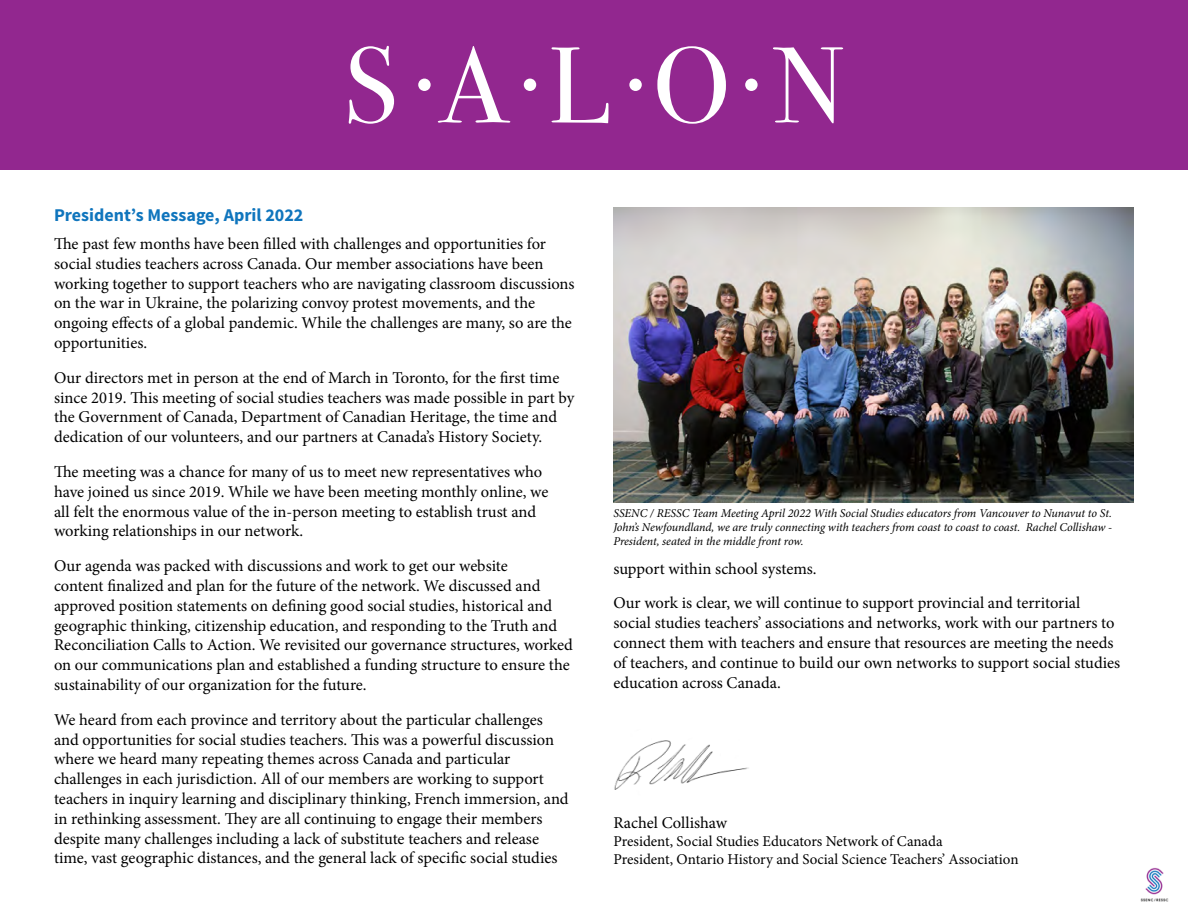
<style>
.page{position:relative;width:1188px;height:918px;background:#fff}
.page>*{position:absolute;margin:0;border:0;box-sizing:border-box;transform-origin:0 0}
.t1{font:700 18px "Source Sans Pro";color:#0f75bd}
.t2{font:16.5px/19.8px "Minion Pro";color:#000}
.t3{font:15px/18px "Minion Pro";color:#000}
.t4{font:italic 12px/14.4px "Minion Pro";letter-spacing:-.01em;color:#000;text-align:justify}
</style>
<div class="page">
<div style="left:0;top:0;width:1188px;height:170px;background:#92278f"></div>
<img style="left:613px;top:207px;width:521px;height:295px">
<svg style="left:349px;top:46px;width:494px;height:78px"></svg>
<div style="left:418px;top:79px;width:13px;height:12px;background:#fff;border-radius:50%"></div>
<div style="left:524px;top:79px;width:12px;height:12px;background:#fff;border-radius:50%"></div>
<div style="left:629px;top:79px;width:13px;height:12px;background:#fff;border-radius:50%"></div>
<div style="left:745px;top:79px;width:13px;height:12px;background:#fff;border-radius:50%"></div>
<img style="left:614px;top:740px;width:135px;height:50px">
<img style="left:1140px;top:867px;width:29px;height:35px">
<p class="t1" style="left:54px;top:203px;width:251px">President’s Message, April 2022</p>
<p class="t2" style="left:54px;top:234px;width:522px">The past few months have been filled with challenges and opportunities for social studies teachers across Canada. Our member associations have been working together to support teachers who are navigating classroom discussions on the war in Ukraine, the polarizing convoy protest movements, and the ongoing effects of a global pandemic. While the challenges are many, so are the opportunities.</p>
<p class="t2" style="left:54px;top:368px;width:522px">Our directors met in person at the end of March in Toronto, for the first time since 2019. This meeting of social studies teachers was made possible in part by the Government of Canada, Department of Canadian Heritage, the time and dedication of our volunteers, and our partners at Canada’s History Society.</p>
<p class="t2" style="left:54px;top:462px;width:496px">The meeting was a chance for many of us to meet new representatives who have joined us since 2019. While we have been meeting monthly online, we all felt the enormous value of the in-person meeting to establish trust and working relationships in our network.</p>
<p class="t2" style="left:54px;top:556px;width:520px">Our agenda was packed with discussions and work to get our website<br>content finalized and plan for the future of the network. We discussed and approved position statements on defining good social studies, historical and geographic thinking, citizenship education, and responding to the Truth and Reconciliation Calls to Action. We revisited our governance structures, worked on our communications plan and established a funding structure to ensure the sustainability of our organization for the future.</p>
<p class="t2" style="left:54px;top:710px;width:516px">We heard from each province and territory about the particular challenges and opportunities for social studies teachers. This was a powerful discussion where we heard many repeating themes across Canada and particular challenges in each jurisdiction. All of our members are working to support teachers in inquiry learning and disciplinary thinking, French immersion, and in rethinking assessment. They are all continuing to engage their members despite many challenges including a lack of substitute teachers and release time, vast geographic distances, and the general lack of specific social studies</p>
<p class="t4" style="left:613px;top:506px;width:500px">SSENC / RESSC Team Meeting April 2022 With Social Studies educators from Vancouver to Nunavut to St.<br>John’s Newfoundland, we are truly connecting with teachers from coast to coast to coast. Rachel Collishaw - President, seated in the middle front row.</p>
<p class="t2" style="left:613px;top:551px;width:468px;line-height:34.8px">support within school systems.<br>Our work is clear, we will continue to support provincial and territorial</p>
<p class="t2" style="left:613px;top:613px;width:508px">social studies teachers’ associations and networks, work with our partners to connect them with teachers and ensure that resources are meeting the needs of teachers, and continue to build our own networks to support social studies education across Canada.</p>
<p class="t2" style="left:613px;top:813px;width:115px">Rachel Collishaw</p>
<p class="t3" style="left:613px;top:832px;width:407px">President, Social Studies Educators Network of Canada<br>President, Ontario History and Social Science Teachers’ Association</p>
</div>
